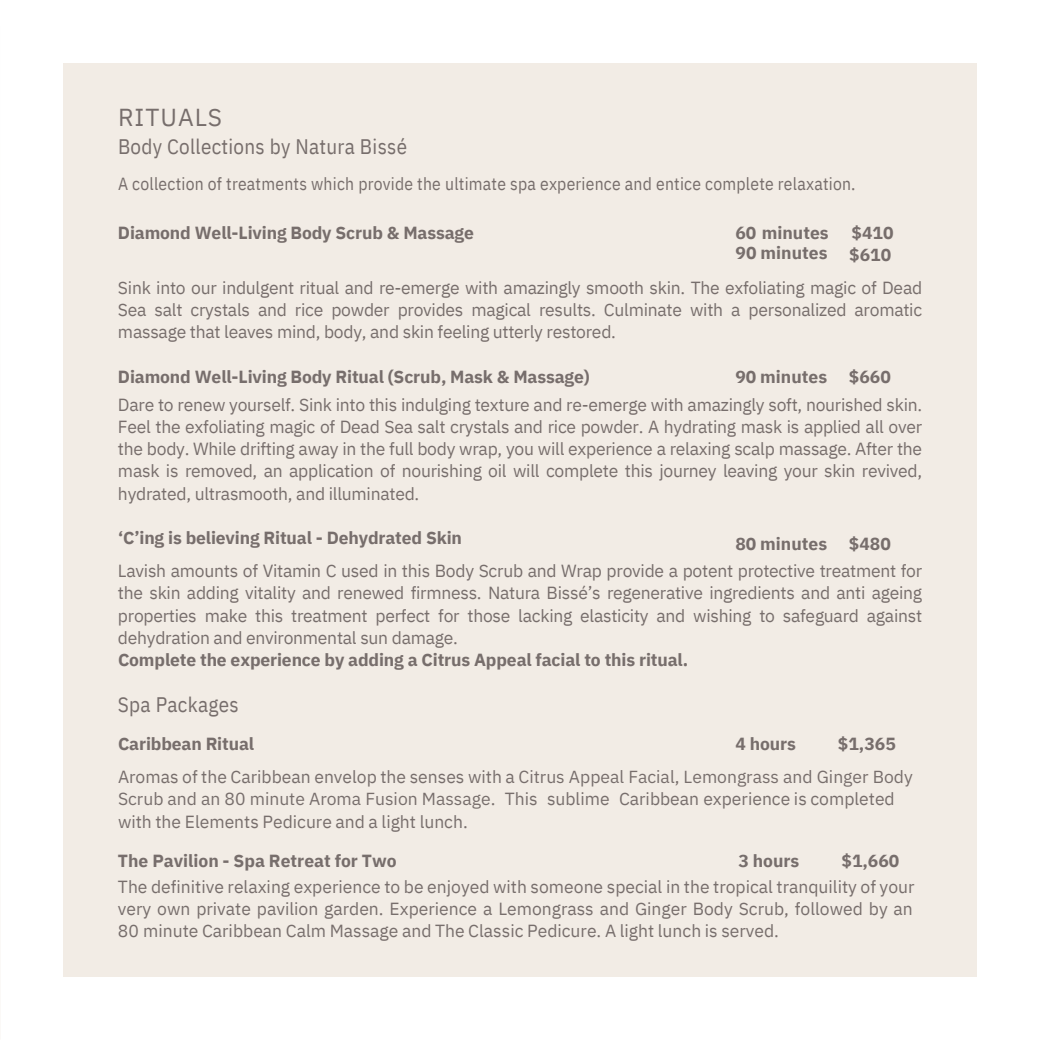
<style>
.page{position:relative;width:1040px;height:1040px;background:#fff}
.page>*{position:absolute;margin:0;border:0;box-sizing:border-box;transform-origin:0 0}
.t1{font:24.5px "IBM Plex Sans";letter-spacing:.04em;color:#776e6c}
.t2{font:21px "IBM Plex Sans Cond";letter-spacing:.015em;color:#776e6c}
.t3{font:17.5px/22.4px "IBM Plex Sans";color:#776e6c;text-align:justify}
.t4{font:700 17.5px/20.1px "IBM Plex Sans";letter-spacing:-.01em;color:#776e6c;text-align:right}
.t5{font:17.5px "IBM Plex Sans Cond";letter-spacing:.015em;color:#776e6c}
.s1{font-weight:700}
</style>
<div class="page">
<hr style="left:0;top:0;width:1px;height:1039px;background:#f2ece5">
<div style="left:63px;top:63px;width:913px;height:914px;background:#f2ece5"></div>
<p class="t1" style="left:118px;top:101px;width:106px">RITUALS</p>
<p class="t2" style="left:118px;top:132px;width:290px">Body Collections by Natura Bissé</p>
<p class="t5" style="left:118px;top:172px;width:739px">A collection of treatments which provide the ultimate spa experience and entice complete relaxation.</p>
<p class="t4" style="left:735px;top:223px;width:160px">$410<br>90 minutes $610</p>
<p class="t3" style="left:118px;top:276px;width:805px">Sink into our indulgent ritual and re-emerge with amazingly smooth skin. The exfoliating magic of Dead Sea salt crystals and rice powder provides magical results. Culminate with a personalized aromatic massage that leaves mind, body, and skin feeling utterly restored.</p>
<p class="t4" style="left:118px;top:366px;width:473px">Diamond Well-Living Body Ritual (Scrub, Mask &amp; Massage)</p>
<p class="t4" style="left:735px;top:366px;width:157px">90 minutes $660</p>
<p class="t3" style="left:118px;top:393px;width:805px">Dare to renew yourself. Sink into this indulging texture and re-emerge with amazingly soft, nourished skin.<br>Feel the exfoliating magic of Dead Sea salt crystals and rice powder. A hydrating mask is applied all over the body. While drifting away in the full body wrap, you will experience a relaxing scalp massage. After the mask is removed, an application of nourishing oil will complete this journey leaving your skin revived, hydrated, ultrasmooth, and illuminated.</p>
<p class="t4" style="left:118px;top:528px;width:345px">‘C’ing is believing Ritual - Dehydrated Skin</p>
<p class="t4" style="left:735px;top:533px;width:157px">80 minutes $480</p>
<p class="t3" style="left:118px;top:559px;width:805px">Lavish amounts of Vitamin C used in this Body Scrub and Wrap provide a potent protective treatment for the skin adding vitality and renewed firmness. Natura Bissé’s regenerative ingredients and anti ageing properties make this treatment perfect for those lacking elasticity and wishing to safeguard against dehydration and environmental sun damage.</p>
<p class="t4" style="left:118px;top:649px;width:571px">Complete the experience by adding a Citrus Appeal facial to this ritual.</p>
<p class="t4" style="left:118px;top:223px;width:357px">Diamond Well-Living Body Scrub &amp; Massage</p>
<p class="t4" style="left:735px;top:223px;width:95px">60 minutes</p>
<p class="t2" style="left:118px;top:691px;width:122px">Spa Packages</p>
<p class="t4" style="left:118px;top:733px;width:138px">Caribbean Ritual</p>
<p class="t4" style="left:735px;top:733px;width:62px">4 hours</p>
<p class="t4" style="left:838px;top:733px;width:59px">$1,365</p>
<p class="t3" style="left:118px;top:765px;width:796px;text-align:left">Aromas of the Caribbean envelop the senses with a Citrus Appeal Facial, Lemongrass and Ginger Body<br>Scrub and an 80 minute Aroma Fusion Massage. This sublime Caribbean experience is completed with the Elements Pedicure and a light lunch.</p>
<p class="t4" style="left:118px;top:850px;width:280px">The Pavilion - Spa Retreat for Two</p>
<p class="t4" style="left:738px;top:850px;width:62px">3 hours</p>
<p class="t3" style="left:118px;top:847px;width:798px;line-height:25.6px;text-indent:723px"><span class="s1">$1,660<br></span>The definitive relaxing experience to be enjoyed with someone special in the tropical tranquility of your</p>
<p class="t3" style="left:118px;top:897px;width:796px">very own private pavilion garden. Experience a Lemongrass and Ginger Body Scrub, followed by an<br>80 minute Caribbean Calm Massage and The Classic Pedicure. A light lunch is served.</p>
</div>
